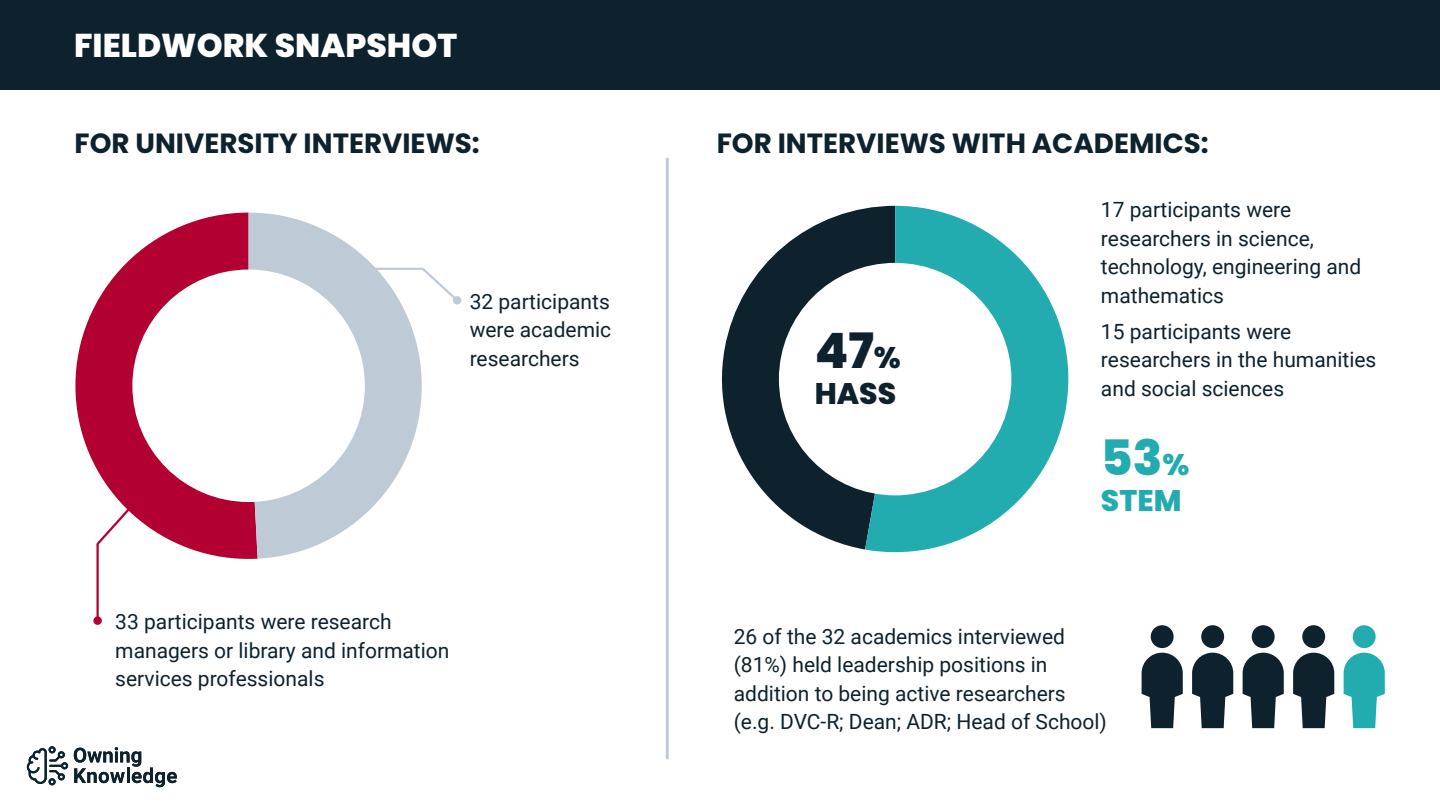
<style>
.page{position:relative;width:1440px;height:810px;background:#fff}
.page>*{position:absolute;margin:0;border:0;box-sizing:border-box;transform-origin:0 0}
.t1{font:800 48.75px "Poppins";color:#23acaf}
.t2{font:800 48.75px "Poppins";color:#0e222e}
.t3{font:800 33px "Poppins";color:#fff}
.t4{font:800 29.78px "Poppins";color:#23acaf}
.t5{font:800 29.78px "Poppins";color:#0e222e}
.t6{font:700 27.75px "Poppins";color:#0e222e}
.t7{font:21px/28.5px "Roboto";color:#0e222e}
.s1{font-size:29.78px}
</style>
<div class="page">
<svg style="left:75px;top:213px;width:174px;height:346px;fill:#b30032"></svg>
<svg style="left:249px;top:213px;width:173px;height:346px;fill:#becbd6"></svg>
<svg style="left:721px;top:208px;width:144px;height:342px;fill:#0e222e"></svg>
<svg style="left:865px;top:206px;width:203px;height:346px;fill:#23acaf"></svg>
<div style="left:132px;top:270px;width:233px;height:232px;background:#fff;border-radius:50%"></div>
<div style="left:779px;top:263px;width:232px;height:232px;background:#fff;border-radius:50%"></div>
<svg style="left:95px;top:500px;width:43px;height:116px"></svg>
<div style="left:93px;top:616px;width:9px;height:9px;background:#b30032;border-radius:50%"></div>
<svg style="left:366px;top:267px;width:96px;height:38px"></svg>
<svg style="left:1142px;top:625px;width:41px;height:103px"></svg>
<svg style="left:1192px;top:625px;width:41px;height:103px"></svg>
<svg style="left:1243px;top:625px;width:41px;height:103px"></svg>
<svg style="left:1293px;top:625px;width:41px;height:103px"></svg>
<svg style="left:1344px;top:625px;width:41px;height:103px"></svg>
<hr style="left:666px;top:159px;width:3px;height:599px;background:#becbd6">
<svg style="left:74px;top:747px;width:103px;height:40px"></svg>
<svg style="left:27px;top:746px;width:41px;height:39px"></svg>
<div style="left:0;top:0;width:1440px;height:90px;background:#0e222e"></div>
<h2 class="t3" style="left:74px;top:26px;width:385px">FIELDWORK SNAPSHOT</h2>
<h3 class="t6" style="left:75px;top:127px;width:407px">FOR UNIVERSITY INTERVIEWS:</h3>
<h3 class="t6" style="left:717px;top:127px;width:494px">FOR INTERVIEWS WITH ACADEMICS:</h3>
<p class="t7" style="left:470px;top:286px;width:143px;text-align:justify">32 participants were academic researchers</p>
<p class="t7" style="left:115px;top:607px;width:336px">33 participants were research managers or library and information services professionals</p>
<h1 class="t2" style="left:815px;top:323px;width:88px">47<span class="s1">%</span></h1>
<h3 class="t5" style="left:815px;top:376px;width:83px">HASS</h3>
<p class="t7" style="left:1101px;top:195px;width:262px">17 participants were researchers in science, technology, engineering and mathematics</p>
<p class="t7" style="left:1101px;top:316px;width:277px">15 participants were researchers in the humanities and social sciences</p>
<h1 class="t1" style="left:1101px;top:430px;width:90px">53<span class="s1">%</span></h1>
<h3 class="t4" style="left:1101px;top:483px;width:82px">STEM</h3>
<p class="t7" style="left:734px;top:621px;width:375px">26 of the 32 academics interviewed (81%) held leadership positions in addition to being active researchers (e.g. DVC-R; Dean; ADR; Head of School)</p>
</div>
